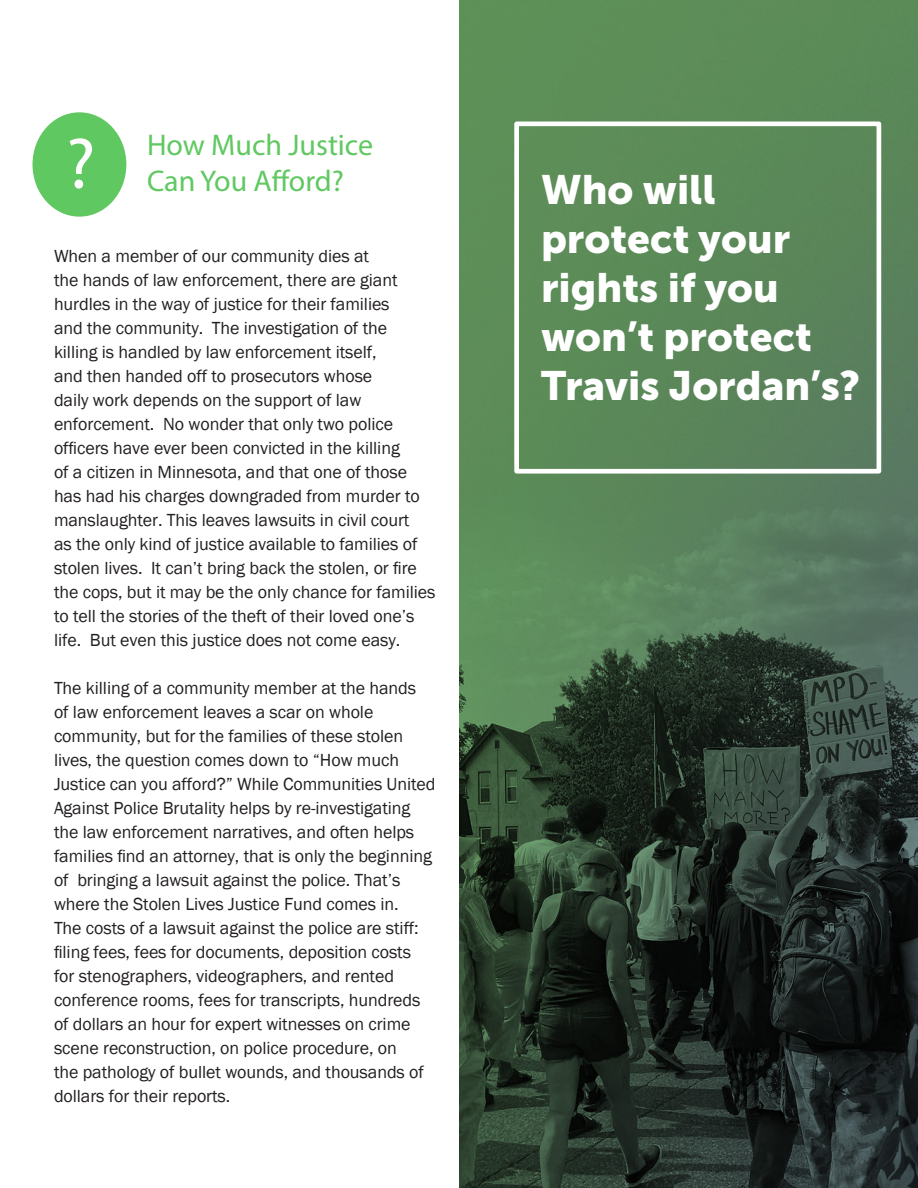
<style>
.page{position:relative;width:918px;height:1188px;background:#fff}
.page>*{position:absolute;margin:0;border:0;box-sizing:border-box;transform-origin:0 0}
.t1{font:72.3px "Myriad Pro";color:#fff}
.t2{font:40.8px/48.9px "Museo Sans 900";color:#fff}
.t3{font:30px "Myriad Pro";color:#60c861}
.t4{font:18px/24px "Franklin Gothic";letter-spacing:-.005em;color:#231f20}
</style>
<div class="page">
<img style="left:459px;top:0;width:459px;height:1188px">
<div style="left:514px;top:122px;width:367px;height:352px;border:5px solid #fff"></div>
<div style="left:33px;top:112px;width:93px;height:105px;background:#60c861;border-radius:50%"></div>
<p class="t1" style="left:66px;top:119px;width:31px">?</p>
<p class="t3" style="left:147px;top:126px;width:228px">How Much Justice</p>
<p class="t3" style="left:147px;top:162px;width:198px">Can You Afford?</p>
<p class="t4" style="left:54px;top:245px;width:383px">When a member of our community dies at<br>the hands of law enforcement, there are giant hurdles in the way of justice for their families<br>and the community. The investigation of the<br>killing is handled by law enforcement itself,<br>and then handed off to prosecutors whose<br>daily work depends on the support of law enforcement. No wonder that only two police officers have ever been convicted in the killing<br>of a citizen in Minnesota, and that one of those has had his charges downgraded from murder to manslaughter. This leaves lawsuits in civil court<br>as the only kind of justice available to families of stolen lives. It can’t bring back the stolen, or fire the cops, but it may be the only chance for families to tell the stories of the theft of their loved one’s life. But even this justice does not come easy.</p>
<p class="t4" style="left:54px;top:677px;width:364px">The killing of a community member at the hands</p>
<p class="t4" style="left:54px;top:701px;width:383px">of law enforcement leaves a scar on whole community, but for the families of these stolen lives, the question comes down to “How much Justice can you afford?” While Communities United Against Police Brutality helps by re-investigating the law enforcement narratives, and often helps families find an attorney, that is only the beginning of bringing a lawsuit against the police. That’s where the Stolen Lives Justice Fund comes in.<br>The costs of a lawsuit against the police are stiff: filing fees, fees for documents, deposition costs for stenographers, videographers, and rented conference rooms, fees for transcripts, hundreds of dollars an hour for expert witnesses on crime scene reconstruction, on police procedure, on<br>the pathology of bullet wounds, and thousands of dollars for their reports.</p>
<p class="t2" style="left:541px;top:165px;width:176px">Who will</p>
<p class="t2" style="left:541px;top:214px;width:251px">protect your rights if you</p>
<p class="t2" style="left:541px;top:312px;width:321px">won’t protect<br>Travis Jordan’s?</p>
</div>
